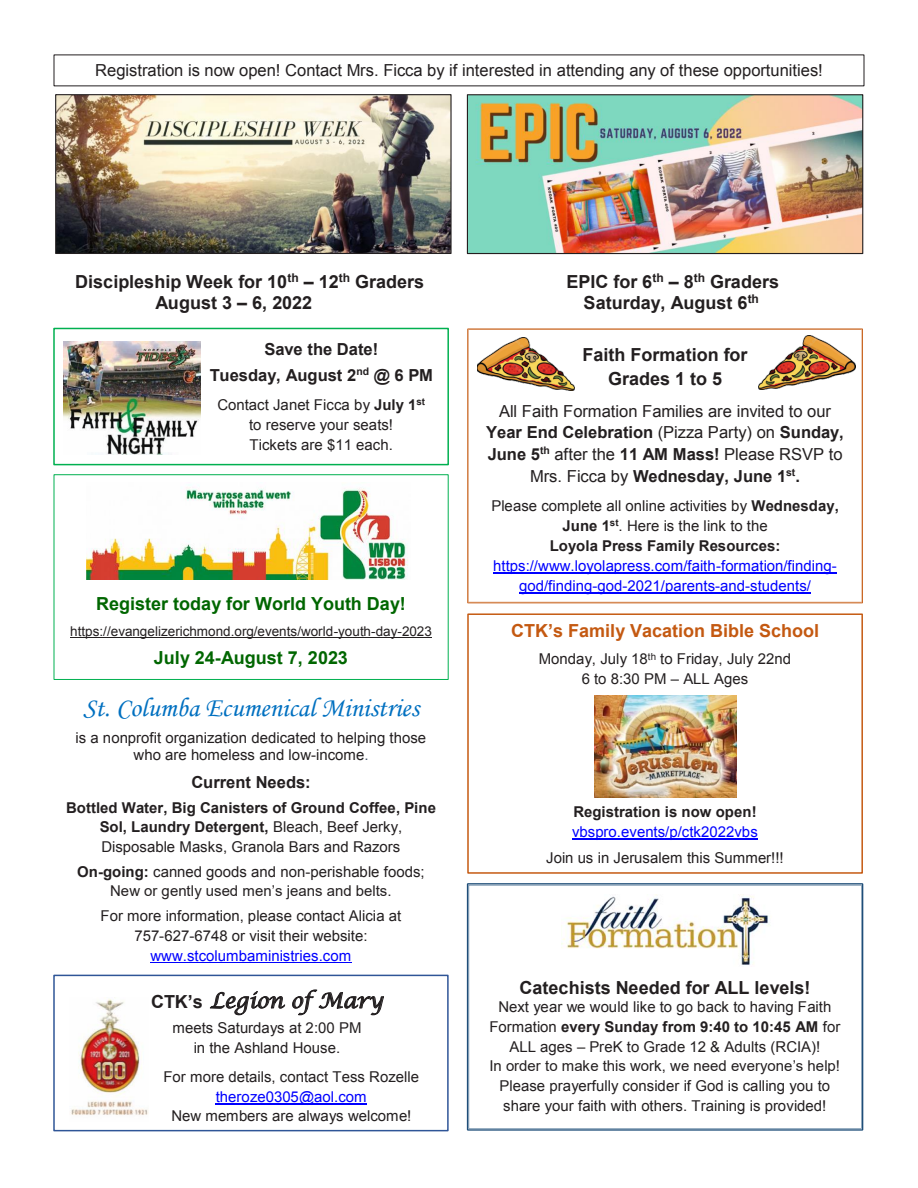
<style>
.page{position:relative;width:918px;height:1188px;background:#fff}
.page>*{position:absolute;margin:0;border:0;box-sizing:border-box;transform-origin:0 0}
.t1{font:27px "Monotype Corsiva";color:#0070c0}
.t2{font:italic 21px "Lucida Calligraphy";color:#231f20}
.t3{font:700 18px/24px "Arial";color:#231f20;text-align:center}
.t4{font:700 18px "Arial";color:#060}
.t5{font:700 18px "Arial";color:#c45911}
.t6{font:16.5px/21.8px "Arial";color:#231f20;text-align:center}
.t7{font:700 16.5px/26.2px "Arial";color:#231f20;text-align:center}
.t8{font:15px/19.8px "Arial";color:#231f20;text-align:center}
.t9{font:15px/19.8px "Arial";color:#00f;text-align:center}
.t10{font:700 15px/20px "Arial";color:#231f20;text-align:center}
.t11{font:13.5px "Arial";letter-spacing:.005em;color:#231f20}
.s1{font-weight:700}
.s2{color:#44546a}
.s3{font-weight:400}
.s4{font-family:"Arial";font-weight:700;font-style:normal;font-size:18px}
</style>
<div class="page">
<hr style="left:151px;top:962px;width:201px;height:1px;background:#00f">
<div style="left:54px;top:474px;width:395px;height:206px;border:1px solid #00b050"></div>
<hr style="left:70px;top:637px;width:362px;height:1px;background:#231f20">
<img style="left:87px;top:485px;width:321px;height:95px">
<img style="left:57px;top:96px;width:393px;height:156px">
<div style="left:55px;top:94px;width:397px;height:160px;border:1px solid #231f20"></div>
<img style="left:469px;top:96px;width:392px;height:156px">
<div style="left:467px;top:94px;width:396px;height:160px;border:1px solid #231f20"></div>
<div style="left:467px;top:613px;width:396px;height:261px;border:2px solid #c55a11"></div>
<hr style="left:572px;top:839px;width:186px;height:1px;background:#00f">
<div style="left:53px;top:975px;width:396px;height:156px;border:2px solid #2f5597"></div>
<img style="left:55px;top:982px;width:392px;height:142px">
<hr style="left:216px;top:1103px;width:151px;height:1px;background:#00f">
<img style="left:70px;top:998px;width:78px;height:123px">
<img style="left:594px;top:695px;width:143px;height:102px">
<svg style="left:467px;top:328px;width:396px;height:275px"></svg>
<hr style="left:493px;top:572px;width:344px;height:2px;background:#00f">
<hr style="left:519px;top:592px;width:292px;height:1px;background:#00f">
<img style="left:758px;top:336px;width:97px;height:54px">
<img style="left:477px;top:337px;width:97px;height:54px">
<div style="left:53px;top:328px;width:396px;height:137px;border:2px solid #00b050"></div>
<img style="left:63px;top:342px;width:137px;height:113px">
<svg style="left:467px;top:883px;width:396px;height:248px"></svg>
<img style="left:561px;top:894px;width:213px;height:72px">
<p class="t6" style="left:95px;top:60px;width:729px">Registration is now open! Contact Mrs. Ficca by if interested in attending any of these opportunities!</p>
<p class="t3" style="left:75px;top:271px;width:350px">Discipleship Week for 10<sup>th</sup> – 12<sup>th</sup> Graders</p>
<p class="t3" style="left:566px;top:271px;width:214px">EPIC for 6<sup>th</sup> – 8<sup>th</sup> Graders</p>
<p class="t3" style="left:156px;top:292px;width:158px">August 3 – 6, 2022</p>
<p class="t3" style="left:584px;top:292px;width:177px">Saturday, August 6<sup>th</sup></p>
<p class="t7" style="left:210px;top:336px;width:225px">Save the Date!<br>Tuesday, August 2<sup>nd</sup> @ 6 PM</p>
<p class="t8" style="left:217px;top:395px;width:209px">Contact Janet Ficca by <span class="s1">July 1</span><sup>st </sup>to reserve your seats!<br>Tickets are $11 each.</p>
<p class="t4" style="left:96px;top:592px;width:311px">Register today for World Youth Day!</p>
<p class="t11" style="left:70px;top:622px;width:363px">https://evangelizerichmond.org/events/world-youth-day-2023</p>
<p class="t4" style="left:154px;top:646px;width:196px">July 24-August 7, 2023</p>
<h1 class="t1" style="left:83px;top:691px;width:337px">St. Columba Ecumenical Ministries</h1>
<p class="t8" style="left:76px;top:729px;width:352px;line-height:17.2px">is a nonprofit organization dedicated to helping those who are homeless and low-income<span class="s2">.</span></p>
<p class="t7" style="left:191px;top:769px;width:121px">Current Needs:</p>
<p class="t10" style="left:66px;top:798px;width:371px">Bottled Water, Big Canisters of Ground Coffee, Pine<br>Sol, Laundry Detergent, <span class="s3">Bleach, Beef Jerky,<br>Disposable Masks, Granola Bars and Razors</span></p>
<p class="t8" style="left:77px;top:862px;width:349px"><span class="s1">On-going:</span> canned goods and non-perishable foods;<br>New or gently used men’s jeans and belts.</p>
<p class="t8" style="left:101px;top:906px;width:302px">For more information, please contact Alicia at<br>757-627-6748 or visit their website:</p>
<p class="t9" style="left:151px;top:946px;width:202px">www.stcolumbaministries.com</p>
<h2 class="t2" style="left:151px;top:988px;width:234px"><span class="s4">CTK’s</span> Legion of Mary</h2>
<p class="t8" style="left:172px;top:1018px;width:191px">meets Saturdays at 2:00 PM in the Ashland House.</p>
<p class="t8" style="left:163px;top:1067px;width:257px">For more details, contact Tess Rozelle</p>
<p class="t9" style="left:216px;top:1087px;width:152px">theroze0305@aol.com</p>
<p class="t8" style="left:171px;top:1106px;width:241px">New members are always welcome!</p>
<p class="t3" style="left:583px;top:344px;width:167px">Faith Formation for<br>Grades 1 to 5</p>
<p class="t6" style="left:486px;top:400px;width:359px">All Faith Formation Families are invited to our <span class="s1">Year End Celebration</span> (Pizza Party) on <span class="s1">Sunday, June 5</span><sup>th</sup> after the <span class="s1">11 AM Mass!</span> Please RSVP to Mrs. Ficca by <span class="s1">Wednesday, June 1</span><sup>st</sup><span class="s1">.</span></p>
<p class="t8" style="left:492px;top:496px;width:349px">Please complete all online activities by <span class="s1">Wednesday,<br>June 1</span><sup>st</sup>. Here is the link to the<br><span class="s1">Loyola Press Family Resources:</span></p>
<p class="t9" style="left:493px;top:556px;width:345px">https://www.loyolapress.com/faith-formation/finding&shy;god/finding-god-2021/parents-and-students/</p>
<p class="t5" style="left:511px;top:618px;width:310px">CTK’s Family Vacation Bible School</p>
<p class="t8" style="left:539px;top:649px;width:254px">Monday, July 18<sup>th</sup> to Friday, July 22nd<br>6 to 8:30 PM – ALL Ages</p>
<p class="t10" style="left:573px;top:803px;width:185px">Registration is now open!</p>
<p class="t9" style="left:572px;top:822px;width:187px">vbspro.events/p/ctk2022vbs</p>
<p class="t8" style="left:546px;top:848px;width:239px">Join us in Jerusalem this Summer!!!</p>
<p class="t3" style="left:520px;top:976px;width:293px">Catechists Needed for ALL levels!</p>
<p class="t8" style="left:489px;top:997px;width:353px">Next year we would like to go back to having Faith Formation <span class="s1">every Sunday from 9:40 to 10:45 AM</span> for ALL ages – PreK to Grade 12 &amp; Adults (RCIA)!<br>In order to make this work, we need everyone’s help!<br>Please prayerfully consider if God is calling you to share your faith with others. Training is provided!</p>
</div>
